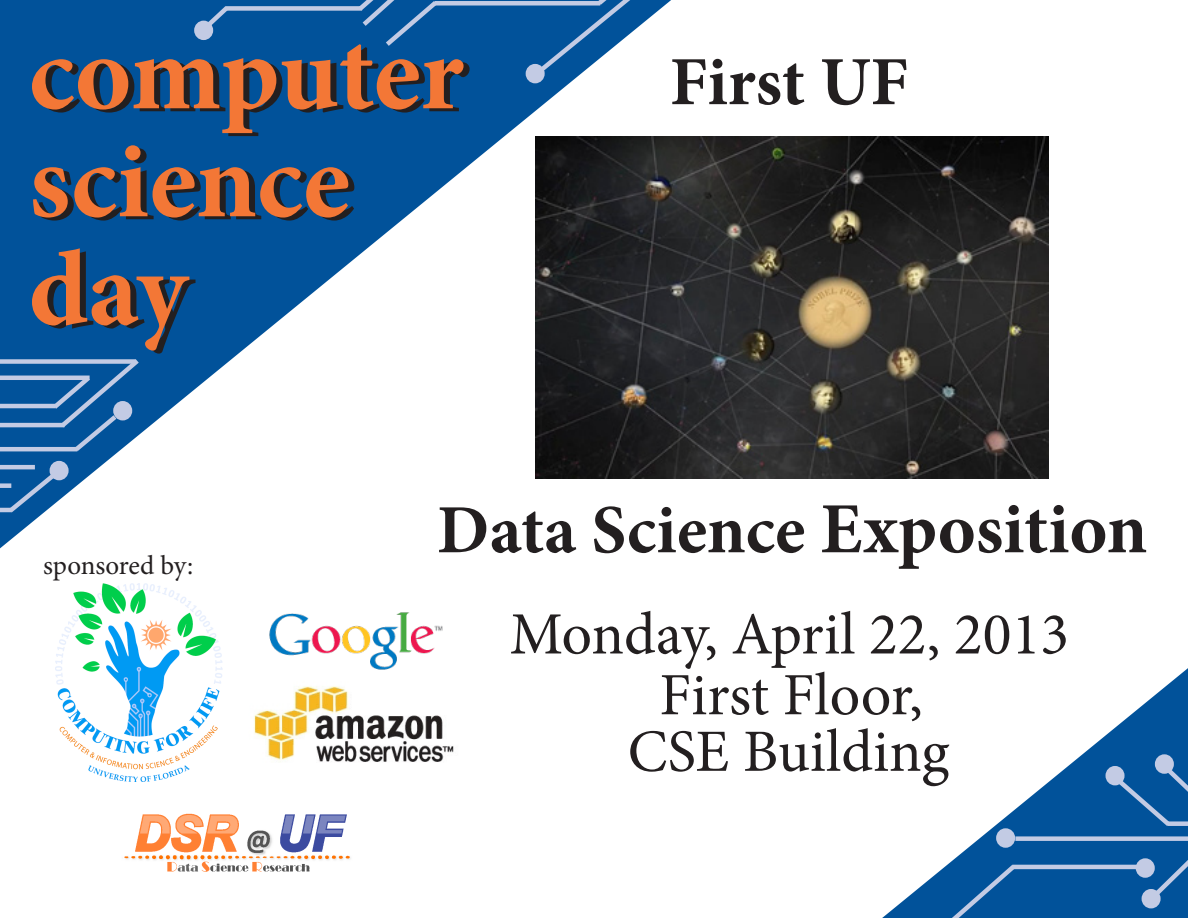
<style>
.page{position:relative;width:1188px;height:918px;background:#fff}
.page>*{position:absolute;margin:0;border:0;box-sizing:border-box;transform-origin:0 0}
.t1{font:700 108px "Minion Pro";letter-spacing:-.005em;color:#f37736}
.Paragraph_Style_1{font:700 69px "Minion Pro";color:#231f20}
.Paragraph_Style_1-2{font:60px "Minion Pro";color:#231f20}
.t2{font:27px "Minion Pro";letter-spacing:-.01em;color:#231f20}
.s1{font-size:72px}
</style>
<div class="page">
<svg style="left:0;top:0;width:671px;height:548px;fill:#01529a"></svg>
<div style="left:52px;top:463px;width:14px;height:15px;background:#c3cbe4;border-radius:50%"></div>
<div style="left:50px;top:461px;width:19px;height:19px;border:4px solid #c3cbe4;border-radius:50%"></div>
<div style="left:0;top:359px;width:136px;height:5px;background:#c3cbe4"></div>
<hr style="left:0;top:423px;width:65px;height:4px;background:#c3cbe4">
<hr style="left:0;top:447px;width:77px;height:4px;background:#c3cbe4">
<svg style="left:4px;top:470px;width:55px;height:47px;background:#2a6daa"></svg>
<hr style="left:0;top:508px;width:12px;height:4px;background:#c3cbe4">
<div style="left:0;top:483px;width:11px;height:5px;background:#c3cbe4"></div>
<svg style="left:48px;top:355px;width:96px;height:101px;background:#2e6fab"></svg>
<hr style="left:0;top:465px;width:35px;height:4px;background:#c3cbe4">
<hr style="left:0;top:376px;width:90px;height:4px;background:#c3cbe4">
<hr style="left:0;top:404px;width:56px;height:4px;background:#c3cbe4">
<div style="left:528px;top:66px;width:14px;height:15px;background:#c3cbe4;border-radius:50%"></div>
<div style="left:526px;top:64px;width:19px;height:19px;border:4px solid #c3cbe4;border-radius:50%"></div>
<div style="left:196px;top:23px;width:15px;height:15px;background:#c3cbe4;border-radius:50%"></div>
<div style="left:194px;top:21px;width:19px;height:19px;border:4px solid #c3cbe4;border-radius:50%"></div>
<div style="left:435px;top:1px;width:165px;height:5px;background:#c3cbe4"></div>
<svg style="left:354px;top:0;width:88px;height:51px;background:#1760a2"></svg>
<svg style="left:532px;top:0;width:122px;height:79px"></svg>
<div style="left:226px;top:6px;width:136px;height:5px;background:#c3cbe4"></div>
<svg style="left:202px;top:1px;width:31px;height:30px"></svg>
<svg style="left:882px;top:668px;width:306px;height:250px"></svg>
<div style="left:1138px;top:861px;width:15px;height:15px;background:#c3cbe4;border-radius:50%"></div>
<div style="left:1136px;top:858px;width:19px;height:20px;border:4px solid #c3cbe4;border-radius:50%"></div>
<div style="left:1157px;top:757px;width:15px;height:15px;background:#c3cbe4;border-radius:50%"></div>
<div style="left:1155px;top:754px;width:19px;height:20px;border:4px solid #c3cbe4;border-radius:50%"></div>
<div style="left:1108px;top:768px;width:14px;height:15px;background:#c3cbe4;border-radius:50%"></div>
<div style="left:1106px;top:766px;width:19px;height:19px;border:4px solid #c3cbe4;border-radius:50%"></div>
<div style="left:1142px;top:889px;width:19px;height:19px;border:4px solid #c3cbe4;border-radius:50%"></div>
<div style="left:998px;top:831px;width:15px;height:15px;background:#c3cbe4;border-radius:50%"></div>
<div style="left:996px;top:828px;width:19px;height:20px;border:4px solid #c3cbe4;border-radius:50%"></div>
<svg style="left:1147px;top:851px;width:41px;height:67px;background:#2568a8"></svg>
<div style="left:1015px;top:836px;width:173px;height:5px;background:#c3cbe4"></div>
<svg style="left:1113px;top:764px;width:75px;height:67px;background:#2065a5"></svg>
<svg style="left:942px;top:860px;width:78px;height:58px;background:#125da0"></svg>
<hr style="left:1013px;top:865px;width:128px;height:4px;background:#c3cbe4">
<img style="left:535px;top:136px;width:514px;height:343px">
<img style="left:55px;top:584px;width:168px;height:197px">
<img style="left:254px;top:686px;width:200px;height:76px">
<img style="left:124px;top:813px;width:227px;height:59px">
<img style="left:269px;top:612px;width:174px;height:58px">
<div style="left:352px;top:684px;width:264px;height:29px;background:#fff"></div>
<p class="t1" style="left:29px;top:-2px;width:436px">computer</p>
<p class="t1" style="left:29px;top:106px;width:323px">science</p>
<p class="t1" style="left:29px;top:214px;width:160px">day</p>
<p class="Paragraph_Style_1" style="left:670px;top:34px;width:240px">First UF</p>
<p class="t2" style="left:43px;top:547px;width:152px">sponsored by:</p>
<p class="Paragraph_Style_1" style="left:437px;top:482px;width:712px">Data Science <span class="s1">Exposition</span></p>
<p class="Paragraph_Style_1-2" style="left:510px;top:594px;width:561px">Monday, April 22, 2013</p>
<p class="Paragraph_Style_1-2" style="left:659px;top:655px;width:265px">First Floor,</p>
<p class="Paragraph_Style_1-2" style="left:628px;top:711px;width:323px">CSE Building</p>
</div>
